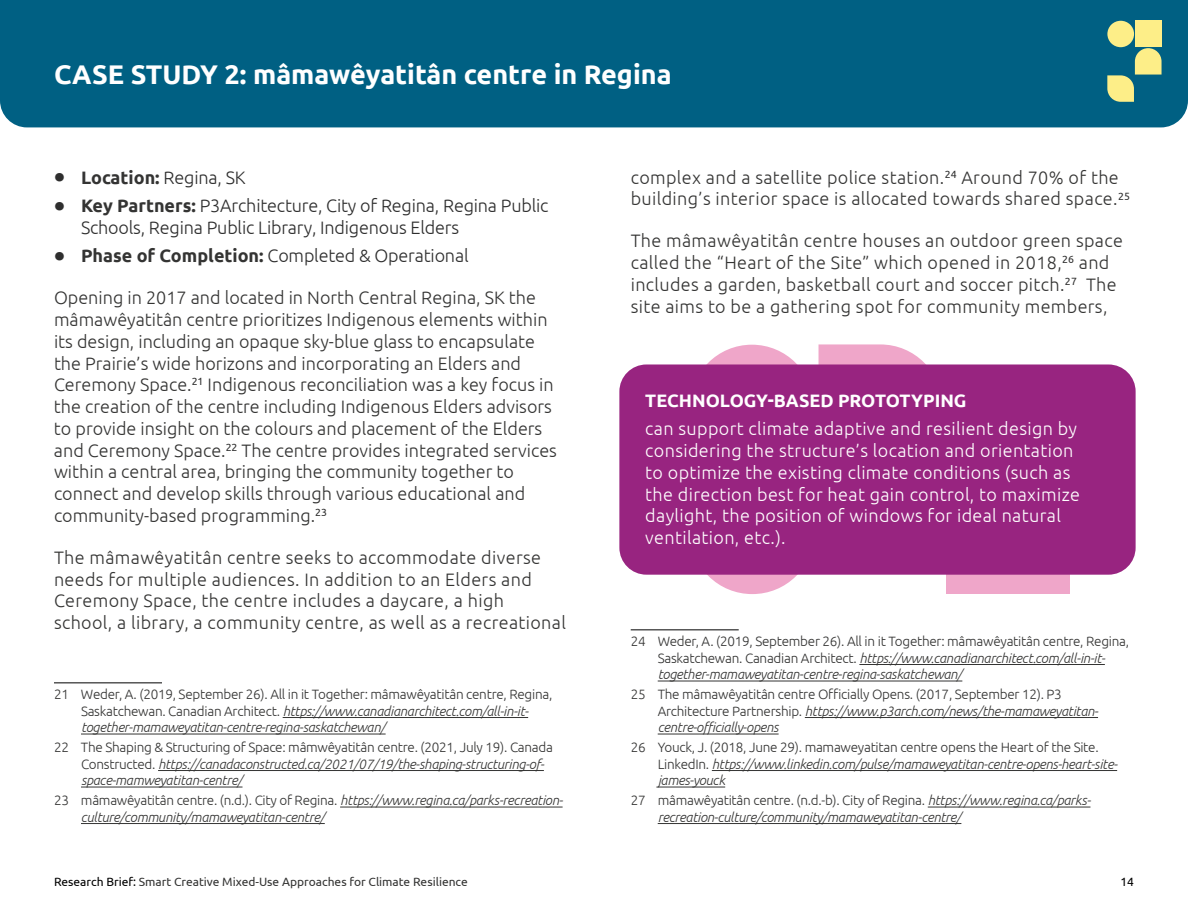
<style>
.page{position:relative;width:1188px;height:918px;background:#fff}
.page>*{position:absolute;margin:0;border:0;box-sizing:border-box;transform-origin:0 0}
.Head_Level_1_White{font:700 27px "Ubuntu";color:#fff}
.Body_Copy_1_Space_Before{font:300 18px/21.8px "Ubuntu";color:#343433}
.Body_Copy_1{font:300 18px/21.8px "Ubuntu";letter-spacing:.02em;color:#343433}
.Body_Copy_1-2{font:300 18px/21.8px "Ubuntu";letter-spacing:.02em;color:#fff}
.t1{font:300 18px/21.6px "Ubuntu";letter-spacing:-.01em;color:#2e2e2e}
.Head_Level_4{font:700 18px "Ubuntu";color:#fff}
.t2{font:700 18px "Ubuntu";color:#343433}
.Footnote{font:italic 300 13.5px/16.5px "Ubuntu";letter-spacing:-.02em;color:#343433}
.Footnote-2{font:300 13.5px/16.5px "Ubuntu";letter-spacing:-.02em;color:#343433}
.Page_Numbers{font:12px "Ubuntu";color:#343433}
.t3{font:12px "Ubuntu";color:#000}
.s1{font-size:30px;color:#2e2e2e}
.s2{font-weight:300;color:#2e2e2e}
.s3{font-weight:700;font-size:30px}
.s4{font-weight:700;color:#343433}
.s5{font-style:italic}
.s6{font-style:normal}
.s7{color:#000}
</style>
<div class="page">
<hr style="left:54px;top:682px;width:108px;height:1px;background:#000">
<hr style="left:283px;top:717px;width:245px;height:1px;background:#343433">
<hr style="left:81px;top:734px;width:305px;height:1px;background:#343433">
<hr style="left:158px;top:770px;width:386px;height:1px;background:#343433">
<hr style="left:81px;top:787px;width:162px;height:1px;background:#343433">
<hr style="left:340px;top:807px;width:223px;height:1px;background:#343433">
<hr style="left:81px;top:823px;width:244px;height:1px;background:#343433">
<hr style="left:631px;top:629px;width:108px;height:1px;background:#000">
<hr style="left:859px;top:664px;width:246px;height:1px;background:#343433">
<hr style="left:658px;top:681px;width:304px;height:1px;background:#343433">
<hr style="left:805px;top:717px;width:293px;height:1px;background:#343433">
<hr style="left:658px;top:734px;width:121px;height:1px;background:#343433">
<hr style="left:712px;top:770px;width:405px;height:1px;background:#343433">
<hr style="left:658px;top:787px;width:67px;height:1px;background:#343433">
<hr style="left:928px;top:807px;width:162px;height:1px;background:#343433">
<hr style="left:658px;top:823px;width:303px;height:1px;background:#343433">
<div style="left:0;top:0;width:1188px;height:127px;background:#006083"></div>
<svg style="left:1107px;top:21px;width:55px;height:81px"></svg>
<div style="left:946px;top:471px;width:124px;height:123px;background:#efa6c9"></div>
<svg style="left:707px;top:344px;width:219px;height:250px"></svg>
<div style="left:619px;top:364px;width:517px;height:211px;background:#982480;border-radius:27px"></div>
<p class="Head_Level_1_White" style="left:54px;top:58px;width:619px">CASE STUDY 2: mâmawêyatitân centre in Regina</p>
<p class="t2" style="left:54px;top:166px;width:193px"><span class="s1">•</span> Location: <span class="s2">Regina, SK</span></p>
<p class="t1" style="left:81px;top:195px;width:469px;text-indent:-27px"><span class="s3">•</span> <span class="s4">Key Partners:</span> P3Architecture, City of Regina, Regina Public<br>Schools, Regina Public Library, Indigenous Elders</p>
<p class="t1" style="left:54px;top:245px;width:416px"><span class="s3">•</span> <span class="s4">Phase of Completion:</span> Completed &amp; Operational</p>
<p class="Body_Copy_1_Space_Before" style="left:54px;top:287px;width:504px">Opening in 2017 and located in North Central Regina, SK the mâmawêyatitân centre prioritizes Indigenous elements within its design, including an opaque sky-blue glass to encapsulate the Prairie’s wide horizons and incorporating an Elders and Ceremony Space.<sup>21</sup> Indigenous reconciliation was a key focus in the creation of the centre including Indigenous Elders advisors to provide insight on the colours and placement of the Elders and Ceremony Space.<sup>22</sup> The centre provides integrated services within a central area, bringing the community together to connect and develop skills through various educational and community-based programming.<sup>23</sup></p>
<p class="Body_Copy_1" style="left:54px;top:546px;width:514px">The mâmawêyatitân centre seeks to accommodate diverse needs for multiple audiences. In addition to an Elders and Ceremony Space, the centre includes a daycare, a high school, a library, a community centre, as well as a recreational</p>
<p class="Footnote-2" style="left:81px;top:686px;width:473px;text-indent:-27px">21 Weder, A. (2019, September 26). All in it Together: mâmawêyatitân centre, Regina,<br>Saskatchewan. Canadian Architect. <span class="s5">https://www.canadianarchitect.com/all-in-it&shy;together-mamaweyatitan-centre-regina-saskatchewan/</span></p>
<p class="Footnote" style="left:81px;top:739px;width:474px;text-indent:-27px"><span class="s6">22 The Shaping &amp; Structuring of Space: mâmwêyatitân centre. (2021, July 19). Canada<br>Constructed.</span> https://canadaconstructed.ca/2021/07/19/the-shaping-structuring-of&shy;space-mamweyatitan-centre/</p>
<p class="Footnote" style="left:81px;top:792px;width:484px;text-indent:-27px"><span class="s6">23 mâmawêyatitân centre. (n.d.). City of Regina.</span> https://www.regina.ca/parks-recreation&shy;culture/community/mamaweyatitan-centre/</p>
<p class="Page_Numbers" style="left:54px;top:874px;width:415px"><span class="s7">Research Brief:</span> Smart Creative Mixed-Use Approaches for Climate Resilience</p>
<p class="Body_Copy_1" style="left:631px;top:166px;width:501px">complex and a satellite police station.<sup>24</sup> Around 70% of the building’s interior space is allocated towards shared space.<sup>25</sup></p>
<p class="Body_Copy_1" style="left:631px;top:230px;width:494px">The mâmawêyatitân centre houses an outdoor green space called the “Heart of the Site” which opened in 2018,<sup>26</sup> and includes a garden, basketball court and soccer pitch.<sup>27</sup> The site aims to be a gathering spot for community members,</p>
<p class="Head_Level_4" style="left:645px;top:390px;width:323px">TECHNOLOGY-BASED PROTOTYPING</p>
<p class="Body_Copy_1-2" style="left:645px;top:418px;width:436px">can support climate adaptive and resilient design by considering the structure’s location and orientation to optimize the existing climate conditions (such as the direction best for heat gain control, to maximize daylight, the position of windows for ideal natural ventilation, etc.).</p>
<p class="Footnote-2" style="left:658px;top:633px;width:473px;text-indent:-27px">24 Weder, A. (2019, September 26). All in it Together: mâmawêyatitân centre, Regina,<br>Saskatchewan. Canadian Architect. <span class="s5">https://www.canadianarchitect.com/all-in-it&shy;together-mamaweyatitan-centre-regina-saskatchewan/</span></p>
<p class="Footnote-2" style="left:658px;top:686px;width:442px;text-indent:-27px">25 The mâmawêyatitân centre Officially Opens. (2017, September 12). P3<br>Architecture Partnership. <span class="s5">https://www.p3arch.com/news/the-mamaweyatitan&shy;centre-officially-opens</span></p>
<p class="Footnote" style="left:658px;top:739px;width:462px;text-indent:-27px"><span class="s6">26 Youck, J. (2018, June 29). mamaweyatitan centre opens the Heart of the Site.<br>LinkedIn.</span> https://www.linkedin.com/pulse/mamaweyatitan-centre-opens-heart-site&shy;james-youck</p>
<p class="Footnote" style="left:658px;top:792px;width:435px;text-indent:-27px"><span class="s6">27 mâmawêyatitân centre. (n.d.-b). City of Regina.</span> https://www.regina.ca/parks&shy;recreation-culture/community/mamaweyatitan-centre/</p>
<p class="t3" style="left:1120px;top:874px;width:15px">14</p>
</div>
